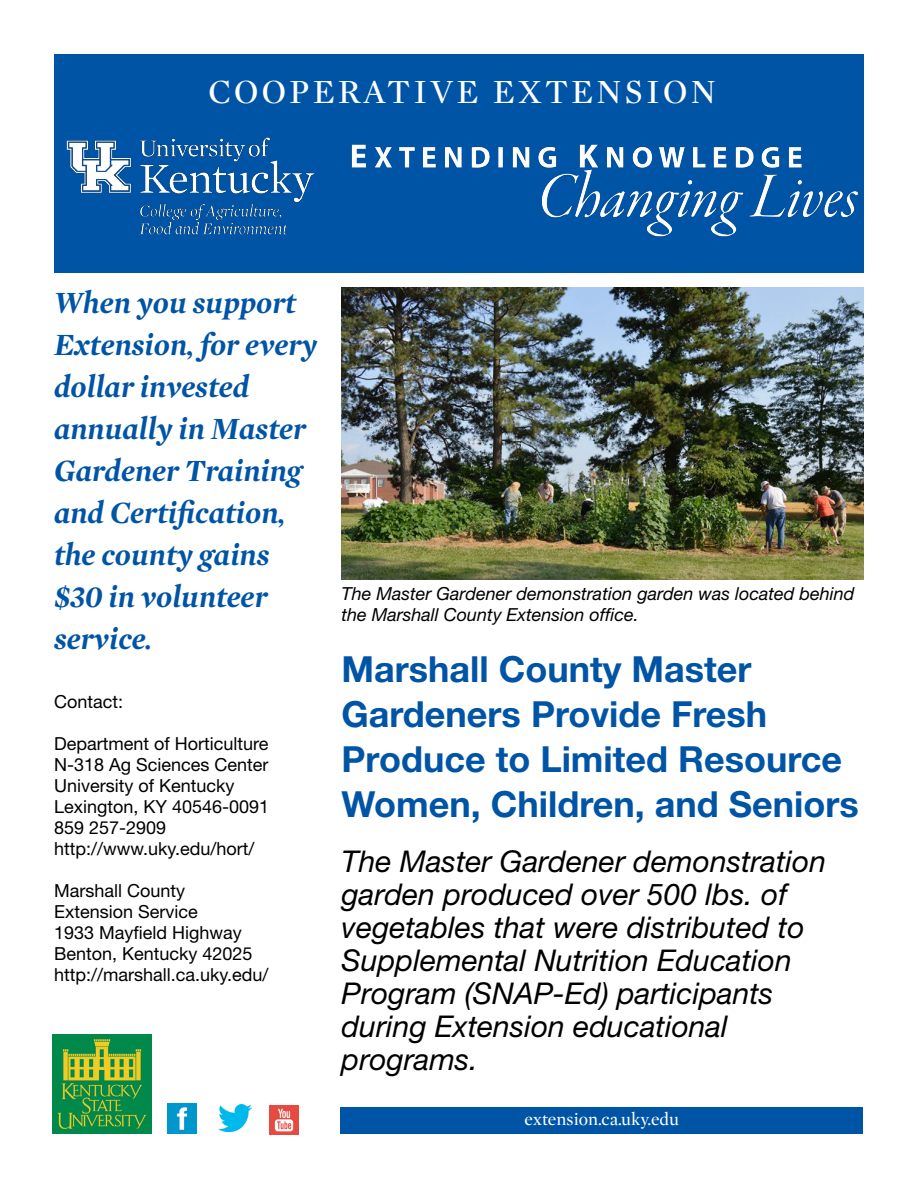
<style>
.page{position:relative;width:918px;height:1188px;background:#fff}
.page>*{position:absolute;margin:0;border:0;box-sizing:border-box;transform-origin:0 0}
.t1{font:700 36px/45px "Helvetica Neue LT Std";color:#0054a6}
.t2{font:34.5px "Mercury Display";letter-spacing:.09em;color:#fff}
.t3{font:italic 700 31.5px/42px "Mercury Display";color:#0054a6}
.t4{font:italic 30px/33px "Helvetica Neue LT Std";color:#000}
.t5{font:18px/21px "Helvetica Neue LT Std";color:#000}
.t6{font:italic 18px/21px "Helvetica Neue LT Std";color:#000}
.t7{font:18px "Mercury Display";color:#fff}
</style>
<div class="page">
<img style="left:168px;top:1104px;width:29px;height:29px">
<img style="left:218px;top:1105px;width:33px;height:26px">
<img style="left:269px;top:1106px;width:30px;height:29px">
<div style="left:340px;top:1108px;width:523px;height:26px;background:#0054a6"></div>
<div style="left:54px;top:54px;width:810px;height:218px;background:#0054a6"></div>
<img style="left:351px;top:144px;width:508px;height:93px">
<img style="left:66px;top:137px;width:249px;height:98px">
<img style="left:53px;top:1034px;width:99px;height:100px">
<img style="left:342px;top:287px;width:522px;height:292px">
<h2 class="t2" style="left:209px;top:67px;width:509px">COOPERATIVE EXTENSION</h2>
<h3 class="t3" style="left:54px;top:281px;width:265px">When you support<br>Extension, for every dollar invested annually in Master<br>Gardener Training and Certification, the county gains $30 in volunteer service.</h3>
<p class="t5" style="left:54px;top:691px;width:71px">Contact:</p>
<p class="t5" style="left:54px;top:733px;width:217px">Department of Horticulture<br>N-318 Ag Sciences Center<br>University of Kentucky<br>Lexington, KY 40546-0091<br>859 257-2909 http://www.uky.edu/hort/</p>
<p class="t5" style="left:54px;top:880px;width:216px">Marshall County<br>Extension Service<br>1933 Mayfield Highway<br>Benton, Kentucky 42025 http://marshall.ca.uky.edu/</p>
<p class="t6" style="left:342px;top:583px;width:514px">The Master Gardener demonstration garden was located behind the Marshall County Extension office.</p>
<h1 class="t1" style="left:342px;top:646px;width:519px">Marshall County Master<br>Gardeners Provide Fresh<br>Produce to Limited Resource<br>Women, Children, and Seniors</h1>
<h3 class="t4" style="left:342px;top:845px;width:486px">The Master Gardener demonstration garden produced over 500 lbs. of vegetables that were distributed to<br>Supplemental Nutrition Education<br>Program (SNAP-Ed) participants during Extension educational programs.</h3>
<p class="t7" style="left:524px;top:1107px;width:156px">extension.ca.uky.edu</p>
</div>
